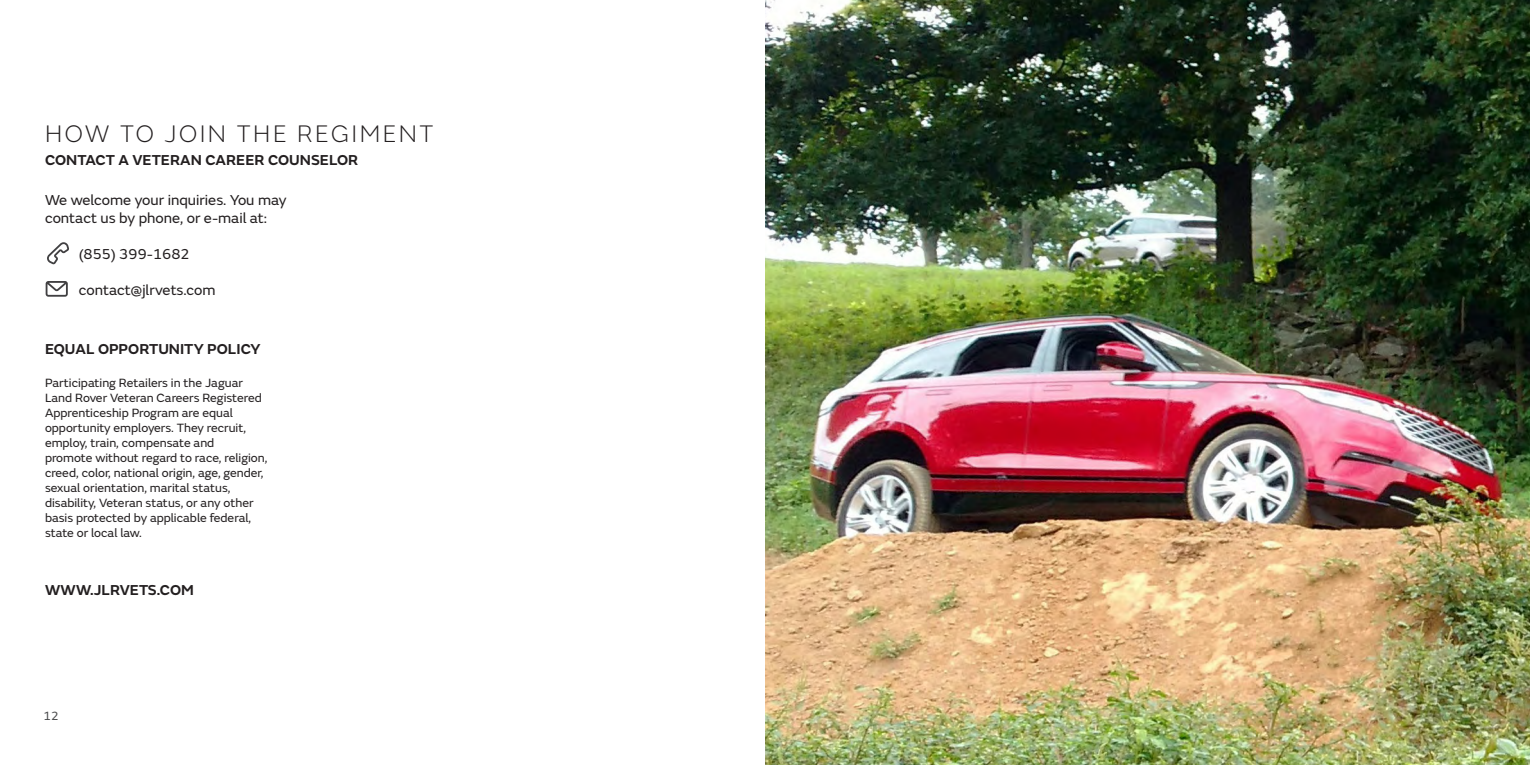
<style>
.page{position:relative;width:1530px;height:765px;background:#fff}
.page>*{position:absolute;margin:0;border:0;box-sizing:border-box;transform-origin:0 0}
.Section_Header{font:200 25px "JLR Emeric";letter-spacing:.1em;color:#231f20}
.t1{font:15px "JLR Emeric";color:#231f20}
.t2{font:600 15px "JLR Emeric";color:#231f20}
.t3{font:12.5px/15px "JLR Emeric";color:#231f20}
.t4{font:12.5px "JLR Emeric";color:#4b4c4d}
</style>
<div class="page">
<svg style="left:47px;top:242px;width:22px;height:22px"></svg>
<svg style="left:46px;top:281px;width:22px;height:16px"></svg>
<img style="left:765px;top:0;width:765px;height:765px">
<p class="Section_Header" style="left:45px;top:117px;width:390px">HOW TO JOIN THE REGIMENT</p>
<p class="t2" style="left:45px;top:148px;width:315px">CONTACT A VETERAN CAREER COUNSELOR</p>
<p class="t1" style="left:45px;top:189px;width:243px">We welcome your inquiries. You may</p>
<p class="t1" style="left:45px;top:207px;width:224px">contact us by phone, or e-mail at:</p>
<p class="t1" style="left:79px;top:243px;width:113px">(855) 399-1682</p>
<p class="t1" style="left:79px;top:279px;width:138px">contact@jlrvets.com</p>
<p class="t2" style="left:45px;top:337px;width:217px">EQUAL OPPORTUNITY POLICY</p>
<p class="t3" style="left:45px;top:374px;width:224px">Participating Retailers in the Jaguar Land Rover Veteran Careers Registered Apprenticeship Program are equal opportunity employers. They recruit, employ, train, compensate and<br>promote without regard to race, religion, creed, color, national origin, age, gender, sexual orientation, marital status, disability, Veteran status, or any other basis protected by applicable federal, state or local law.</p>
<p class="t2" style="left:45px;top:578px;width:150px">WWW.JLRVETS.COM</p>
<p class="t4" style="left:44px;top:707px;width:17px">12</p>
</div>
